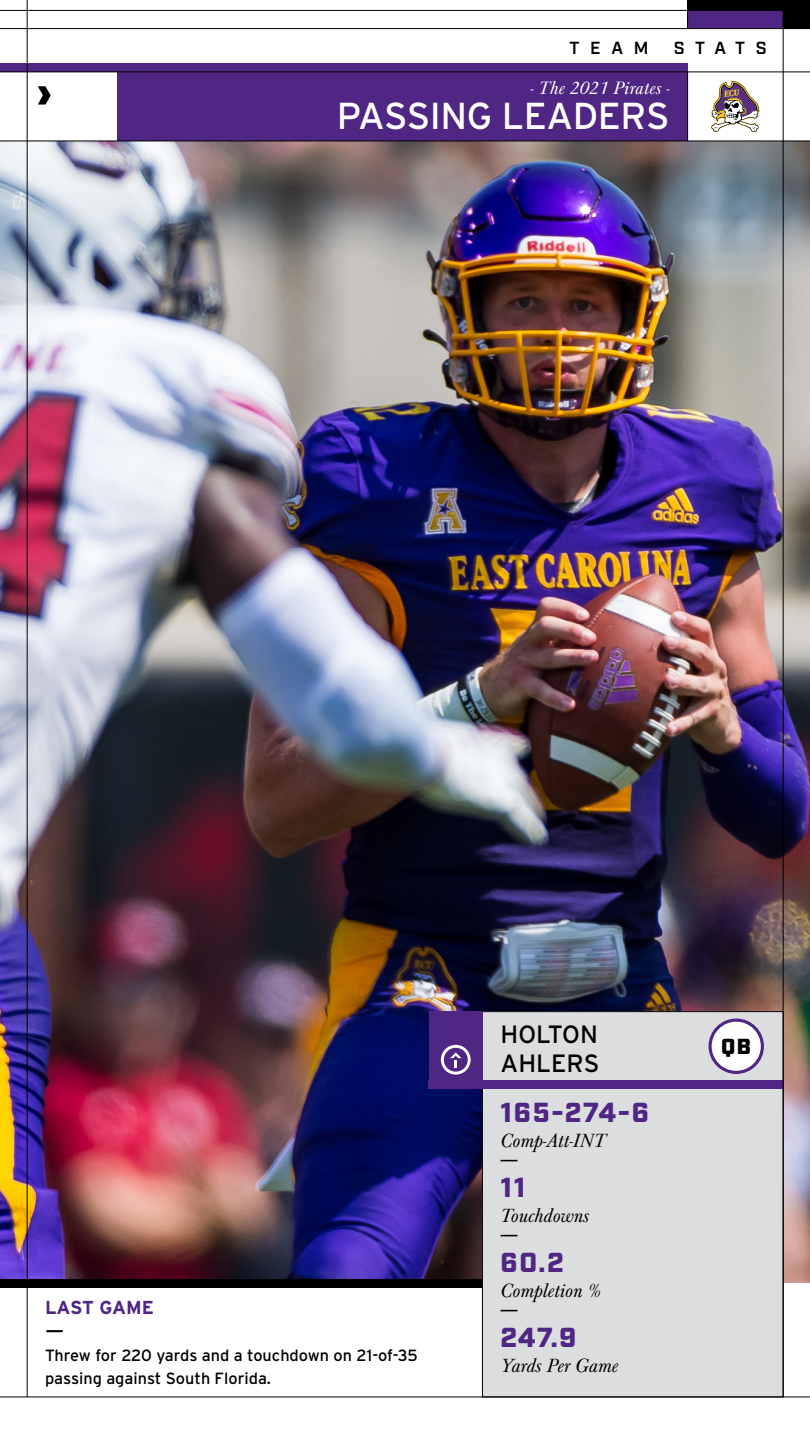
<style>
.page{position:relative;width:810px;height:1440px;background:#fff}
.page>*{position:absolute;margin:0;border:0;box-sizing:border-box;transform-origin:0 0}
.t1{font:37.5px "Interstate";letter-spacing:-.01em;color:#fff}
.t2{font:900 27.5px "Industry";letter-spacing:.055em;color:#4f2683}
.t3{font:25px/28.8px "Interstate";color:#000}
.t4{font:500 23.75px "Industry";color:#000}
.t5{font:900 21.75px "Industry";color:#000}
.t6{font:italic 20px "Baskerville URW";color:#000}
.t7{font:italic 18.75px "Baskerville URW";letter-spacing:.01em;color:#fff}
.t8{font:700 18.75px "Interstate";letter-spacing:-.01em;color:#4f2683}
.t9{font:600 17.5px "Industry";letter-spacing:.6em;color:#000}
.t10{font:16.25px/22.5px "Interstate";color:#000}
</style>
<div class="page">
<div style="left:0;top:63px;width:688px;height:9px;background:#4f2683"></div>
<div style="left:117px;top:72px;width:571px;height:69px;background:#4f2683"></div>
<div style="left:688px;top:10px;width:95px;height:18px;background:#4f2683"></div>
<div style="left:688px;top:0;width:122px;height:10px;background:#000"></div>
<div style="left:783px;top:5px;width:27px;height:24px;background:#000"></div>
<svg style="left:38px;top:86px;width:13px;height:19px"></svg>
<svg style="left:711px;top:81px;width:49px;height:51px"></svg>
<img style="left:0;top:142px;width:810px;height:1140px">
<div style="left:0;top:1279px;width:482px;height:9px;background:#000"></div>
<div style="left:482px;top:1012px;width:301px;height:385px;background:#dcddde"></div>
<svg style="left:501px;top:1160px;width:17px;height:1px"></svg>
<svg style="left:501px;top:1235px;width:17px;height:1px"></svg>
<svg style="left:501px;top:1310px;width:17px;height:1px"></svg>
<div style="left:482px;top:1011px;width:301px;height:386px;border:1px solid #000"></div>
<div style="left:429px;top:1080px;width:354px;height:9px;background:#4f2683"></div>
<div style="left:429px;top:1011px;width:54px;height:73px;background:#4f2683"></div>
<div style="left:441px;top:1045px;width:30px;height:30px;border:3px solid #fff;border-radius:50%"></div>
<svg style="left:450px;top:1052px;width:11px;height:16px"></svg>
<div style="left:710px;top:1020px;width:52px;height:52px;background:#fff;border-radius:50%"></div>
<div style="left:709px;top:1019px;width:55px;height:55px;border:3px solid #4f2683;border-radius:50%"></div>
<hr style="left:0;top:28px;width:810px;height:1px;background:#000">
<hr style="left:0;top:1397px;width:810px;height:1px;background:#000">
<hr style="left:0;top:10px;width:810px;height:1px;background:#000">
<svg style="left:687px;top:0;width:1px;height:28px"></svg>
<hr style="left:27px;top:0;width:1px;height:1397px;background:#000">
<hr style="left:0;top:72px;width:810px;height:1px;background:#000">
<hr style="left:0;top:141px;width:810px;height:1px;background:#000">
<hr style="left:687px;top:72px;width:1px;height:69px;background:#000">
<hr style="left:783px;top:0;width:1px;height:1397px;background:#000">
<p class="t9" style="left:570px;top:37px;width:80px">TEAM</p>
<p class="t9" style="left:674px;top:37px;width:94px">STATS</p>
<p class="t7" style="left:530px;top:77px;width:141px">- The 2021 Pirates -</p>
<h1 class="t1" style="left:337px;top:95px;width:334px">PASSING LEADERS</h1>
<p class="t8" style="left:45px;top:1297px;width:111px">LAST GAME</p>
<h3 class="t4" style="left:45px;top:1316px;width:21px">—</h3>
<p class="t10" style="left:45px;top:1344px;width:374px">Threw for 220 yards and a touchdown on 21-of-35 passing against South Florida.</p>
<h3 class="t3" style="left:501px;top:1020px;width:100px">HOLTON<br>AHLERS</h3>
<h2 class="t2" style="left:501px;top:1096px;width:150px">165-274-6</h2>
<p class="t6" style="left:501px;top:1129px;width:107px">Comp-Att-INT</p>
<h2 class="t2" style="left:501px;top:1171px;width:27px">11</h2>
<p class="t6" style="left:501px;top:1204px;width:90px">Touchdowns</p>
<h2 class="t2" style="left:501px;top:1246px;width:65px">60.2</h2>
<p class="t6" style="left:501px;top:1279px;width:102px">Completion %</p>
<h2 class="t2" style="left:501px;top:1321px;width:77px">247.9</h2>
<p class="t6" style="left:501px;top:1354px;width:119px">Yards Per Game</p>
<h3 class="t5" style="left:721px;top:1034px;width:31px">QB</h3>
</div>
